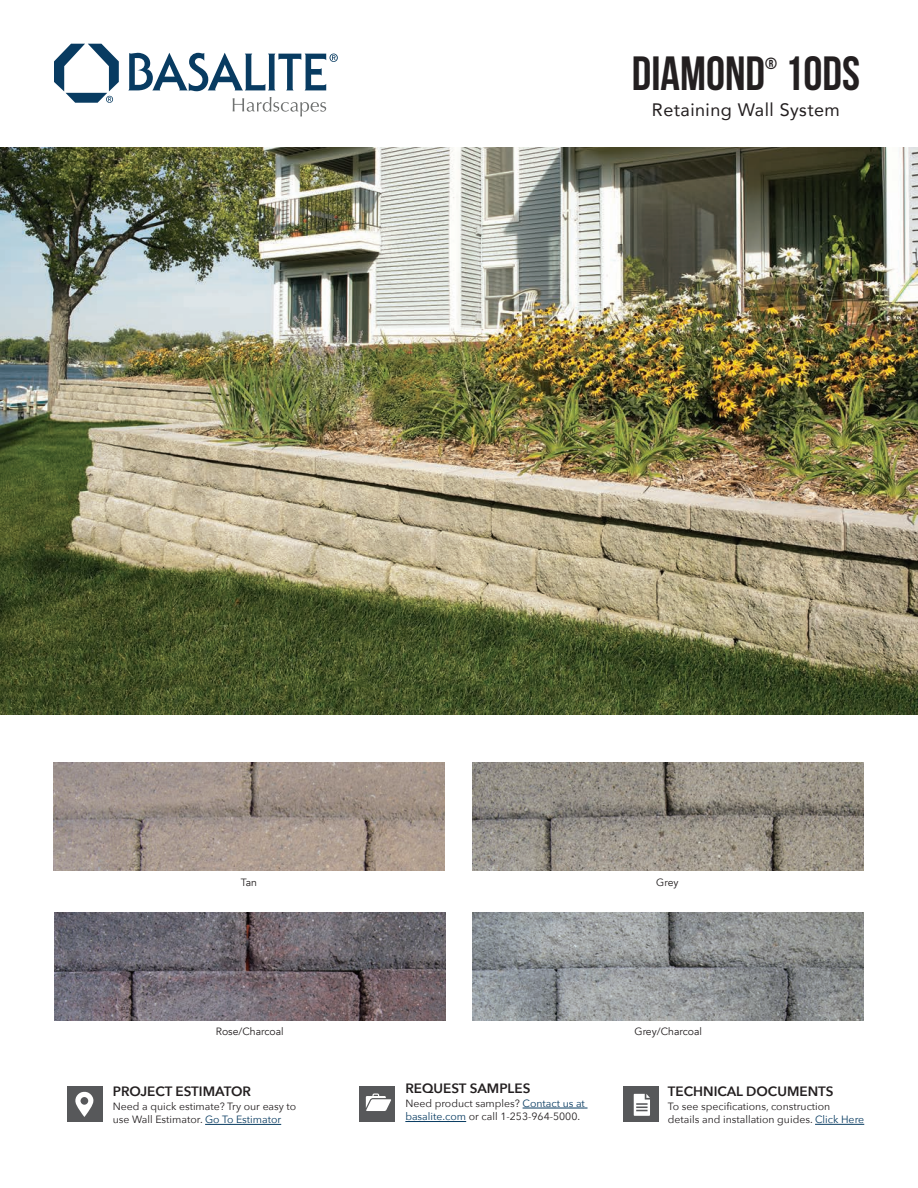
<style>
.page{position:relative;width:918px;height:1188px;background:#fff}
.page>*{position:absolute;margin:0;border:0;box-sizing:border-box;transform-origin:0 0}
.t1{font:700 48px "Bebas Neue";color:#231f20}
.t2{font:18px "Avenir";letter-spacing:.025em;color:#231f20}
.t3{font:700 16.2px "Bebas Neue";color:#231f20}
.t4{font:600 13.5px "Avenir Next";color:#231f20}
.t5{font:10.5px/13.5px "Avenir Next";color:#231f20}
.t6{font:10.5px "Avenir";color:#231f20}
.s1{color:#083b61}
</style>
<div class="page">
<img style="left:0;top:147px;width:918px;height:567px">
<div style="left:359px;top:1086px;width:36px;height:35px;background:#57585a"></div>
<svg style="left:366px;top:1093px;width:25px;height:18px"></svg>
<div style="left:623px;top:1086px;width:36px;height:36px;background:#57585a"></div>
<svg style="left:634px;top:1094px;width:16px;height:22px"></svg>
<hr style="left:205px;top:1124px;width:76px;height:1px;background:#083b61">
<hr style="left:523px;top:1108px;width:62px;height:1px;background:#083b61">
<hr style="left:405px;top:1121px;width:61px;height:1px;background:#083b61">
<hr style="left:815px;top:1124px;width:49px;height:1px;background:#083b61">
<div style="left:67px;top:1086px;width:36px;height:36px;background:#57585a"></div>
<svg style="left:75px;top:1091px;width:19px;height:26px"></svg>
<svg style="left:233px;top:97px;width:93px;height:20px"></svg>
<svg style="left:54px;top:44px;width:65px;height:59px"></svg>
<svg style="left:128px;top:53px;width:210px;height:38px"></svg>
<img style="left:53px;top:763px;width:392px;height:108px">
<img style="left:54px;top:912px;width:392px;height:108px">
<img style="left:473px;top:763px;width:391px;height:108px">
<img style="left:473px;top:912px;width:391px;height:108px">
<p class="t1" style="left:632px;top:45px;width:230px">DIAMOND 10DS</p>
<p class="t3" style="left:765px;top:54px;width:13px">®</p>
<p class="t2" style="left:652px;top:98px;width:190px">Retaining Wall System</p>
<p class="t6" style="left:241px;top:875px;width:18px">Tan</p>
<p class="t6" style="left:656px;top:875px;width:24px">Grey</p>
<p class="t6" style="left:216px;top:1025px;width:69px">Rose/Charcoal</p>
<p class="t6" style="left:635px;top:1025px;width:69px">Grey/Charcoal</p>
<p class="t4" style="left:113px;top:1083px;width:140px">PROJECT ESTIMATOR</p>
<p class="t5" style="left:113px;top:1100px;width:185px">Need a quick estimate? Try our easy to use Wall Estimator. <span class="s1">Go To Estimator</span></p>
<p class="t4" style="left:405px;top:1080px;width:127px">REQUEST SAMPLES</p>
<p class="t5" style="left:405px;top:1097px;width:181px">Need product samples? <span class="s1">Contact us at basalite.com</span> or call 1-253-964-5000.</p>
<p class="t4" style="left:668px;top:1083px;width:167px">TECHNICAL DOCUMENTS</p>
<p class="t5" style="left:668px;top:1100px;width:164px">To see specifications, construction</p>
<p class="t5" style="left:668px;top:1113px;width:198px">details and installation guides. <span class="s1">Click Here</span></p>
</div>
